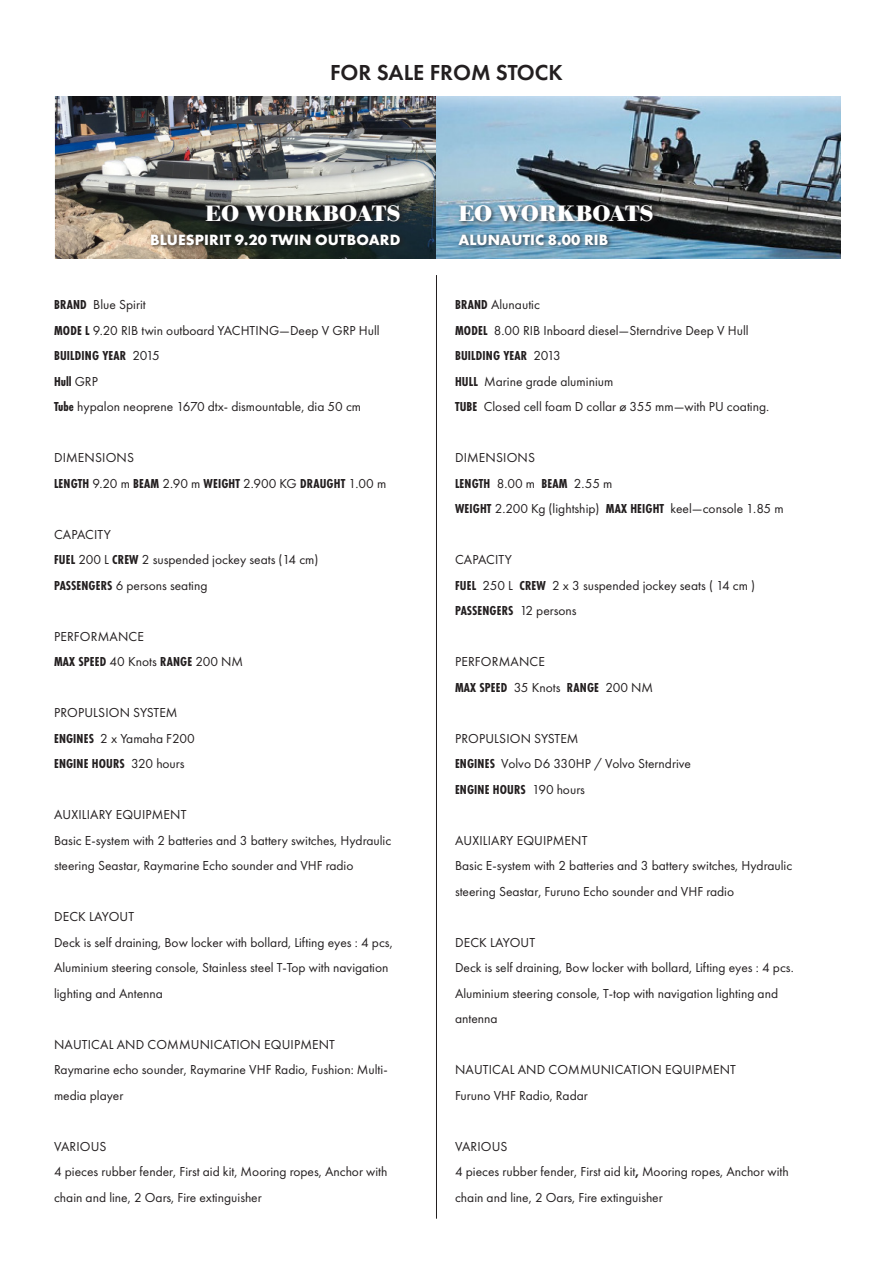
<style>
.page{position:relative;width:893px;height:1263px;background:#fff}
.page>*{position:absolute;margin:0;border:0;box-sizing:border-box;transform-origin:0 0}
.t1{font:700 23.1px "Bodoni URW";letter-spacing:-.005em;color:#fff}
.t2{font:600 22.5px "Futura PT";color:#231f20}
.t3{font:700 15.45px "Futura PT";letter-spacing:.01em;color:#fff}
.t4{font:13.5px/25.5px "Futura PT";color:#231f20}
.t5{font:700 13.5px "Futura PT Cond";letter-spacing:.01em;color:#231f20}
.s1{font-family:"Futura PT Cond";font-weight:700}
.s2{font-family:"Futura PT";font-weight:400}
</style>
<div class="page">
<img style="left:54px;top:97px;width:786px;height:162px">
<div style="left:149px;top:203px;width:257px;height:47px;background:#231f20;opacity:.75"></div>
<div style="left:457px;top:203px;width:201px;height:47px;background:#231f20;opacity:.75"></div>
<hr style="left:436px;top:275px;width:1px;height:944px;background:#231f20">
<p class="t2" style="left:330px;top:58px;width:234px">FOR SALE FROM STOCK</p>
<p class="t1" style="left:205px;top:200px;width:197px">EO WORKBOATS</p>
<p class="t3" style="left:150px;top:229px;width:252px">BLUESPIRIT 9.20 TWIN OUTBOARD</p>
<p class="t4" style="left:54px;top:292px;width:327px"><span class="s1">BRAND</span> Blue Spirit<br><span class="s1">MODE L</span> 9.20 RIB twin outboard YACHTING—Deep V GRP Hull</p>
<p class="t4" style="left:54px;top:343px;width:309px"><span class="s1">BUILDING YEAR</span> 2015<br><span class="s1">Hull</span> GRP<br><span class="s1">Tube</span> hypalon neoprene 1670 dtx- dismountable, dia 50 cm</p>
<p class="t4" style="left:54px;top:445px;width:81px">DIMENSIONS</p>
<p class="t5" style="left:54px;top:475px;width:334px">LENGTH <span class="s2">9.20 m</span> BEAM <span class="s2">2.90 m</span> WEIGHT <span class="s2">2.900 KG</span> DRAUGHT <span class="s2">1.00 m</span></p>
<p class="t4" style="left:54px;top:521px;width:58px">CAPACITY</p>
<p class="t4" style="left:54px;top:547px;width:266px"><span class="s1">FUEL</span> 200 L <span class="s1">CREW</span> 2 suspended jockey seats (14 cm)</p>
<p class="t4" style="left:54px;top:572px;width:155px"><span class="s1">PASSENGERS</span> 6 persons seating</p>
<p class="t4" style="left:54px;top:623px;width:91px">PERFORMANCE</p>
<p class="t5" style="left:54px;top:654px;width:191px">MAX SPEED <span class="s2">40 Knots</span> RANGE <span class="s2">200 NM</span></p>
<p class="t4" style="left:54px;top:700px;width:125px">PROPULSION SYSTEM</p>
<p class="t4" style="left:54px;top:725px;width:142px"><span class="s1">ENGINES</span> 2 x Yamaha F200<br><span class="s1">ENGINE HOURS</span> 320 hours</p>
<p class="t4" style="left:54px;top:802px;width:134px">AUXILIARY EQUIPMENT</p>
<p class="t4" style="left:54px;top:827px;width:339px">Basic E-system with 2 batteries and 3 battery switches, Hydraulic steering Seastar, Raymarine Echo sounder and VHF radio</p>
<p class="t4" style="left:54px;top:904px;width:82px">DECK LAYOUT</p>
<p class="t4" style="left:54px;top:929px;width:340px">Deck is self draining, Bow locker with bollard, Lifting eyes : 4 pcs,<br>Aluminium steering console, Stainless steel T-Top with navigation lighting and Antenna</p>
<p class="t4" style="left:54px;top:1031px;width:282px">NAUTICAL AND COMMUNICATION EQUIPMENT</p>
<p class="t4" style="left:54px;top:1057px;width:335px">Raymarine echo sounder, Raymarine VHF Radio, Fushion: Multi&shy;media player</p>
<p class="t4" style="left:54px;top:1133px;width:54px">VARIOUS</p>
<p class="t4" style="left:54px;top:1159px;width:335px">4 pieces rubber fender, First aid kit, Mooring ropes, Anchor with chain and line, 2 Oars, Fire extinguisher</p>
<p class="t1" style="left:458px;top:200px;width:197px">EO WORKBOATS</p>
<p class="t3" style="left:458px;top:229px;width:151px">ALUNAUTIC 8.00 RIB</p>
<p class="t4" style="left:455px;top:292px;width:86px"><span class="s1">BRAND</span> Alunautic</p>
<p class="t4" style="left:455px;top:317px;width:295px"><span class="s1">MODEL</span> 8.00 RIB Inboard diesel—Sterndrive Deep V Hull</p>
<p class="t5" style="left:455px;top:348px;width:107px">BUILDING YEAR <span class="s2">2013</span></p>
<p class="t4" style="left:455px;top:368px;width:160px"><span class="s1">HULL</span> Marine grade aluminium</p>
<p class="t4" style="left:455px;top:394px;width:316px"><span class="s1">TUBE</span> Closed cell foam D collar ø 355 mm—with PU coating.</p>
<p class="t4" style="left:455px;top:445px;width:81px">DIMENSIONS</p>
<p class="t5" style="left:455px;top:475px;width:159px">LENGTH <span class="s2">8.00 m</span> BEAM <span class="s2">2.55 m</span></p>
<p class="t4" style="left:455px;top:496px;width:330px"><span class="s1">WEIGHT</span> 2.200 Kg (lightship) <span class="s1">MAX HEIGHT</span> keel—console 1.85 m</p>
<p class="t4" style="left:455px;top:547px;width:58px">CAPACITY</p>
<p class="t4" style="left:455px;top:572px;width:302px"><span class="s1">FUEL</span> 250 L <span class="s1">CREW</span> 2 x 3 suspended jockey seats ( 14 cm )</p>
<p class="t5" style="left:455px;top:603px;width:123px">PASSENGERS <span class="s2">12 persons</span></p>
<p class="t4" style="left:455px;top:649px;width:91px">PERFORMANCE</p>
<p class="t5" style="left:455px;top:679px;width:200px">MAX SPEED <span class="s2">35 Knots</span> RANGE <span class="s2">200 NM</span></p>
<p class="t4" style="left:455px;top:725px;width:125px">PROPULSION SYSTEM</p>
<p class="t4" style="left:455px;top:751px;width:237px"><span class="s1">ENGINES</span> Volvo D6 330HP / Volvo Sterndrive<br><span class="s1">ENGINE HOURS</span> 190 hours</p>
<p class="t4" style="left:455px;top:827px;width:134px">AUXILIARY EQUIPMENT</p>
<p class="t4" style="left:455px;top:853px;width:339px">Basic E-system with 2 batteries and 3 battery switches, Hydraulic steering Seastar, Furuno Echo sounder and VHF radio</p>
<p class="t4" style="left:455px;top:929px;width:340px">DECK LAYOUT<br>Deck is self draining, Bow locker with bollard, Lifting eyes : 4 pcs.</p>
<p class="t4" style="left:455px;top:980px;width:325px">Aluminium steering console, T-top with navigation lighting and antenna</p>
<p class="t4" style="left:455px;top:1057px;width:282px">NAUTICAL AND COMMUNICATION EQUIPMENT</p>
<p class="t4" style="left:455px;top:1082px;width:134px">Furuno VHF Radio, Radar</p>
<p class="t4" style="left:455px;top:1133px;width:54px">VARIOUS</p>
<p class="t4" style="left:455px;top:1159px;width:335px">4 pieces rubber fender, First aid kit<span class="s1">,</span> Mooring ropes, Anchor with chain and line, 2 Oars, Fire extinguisher</p>
</div>
